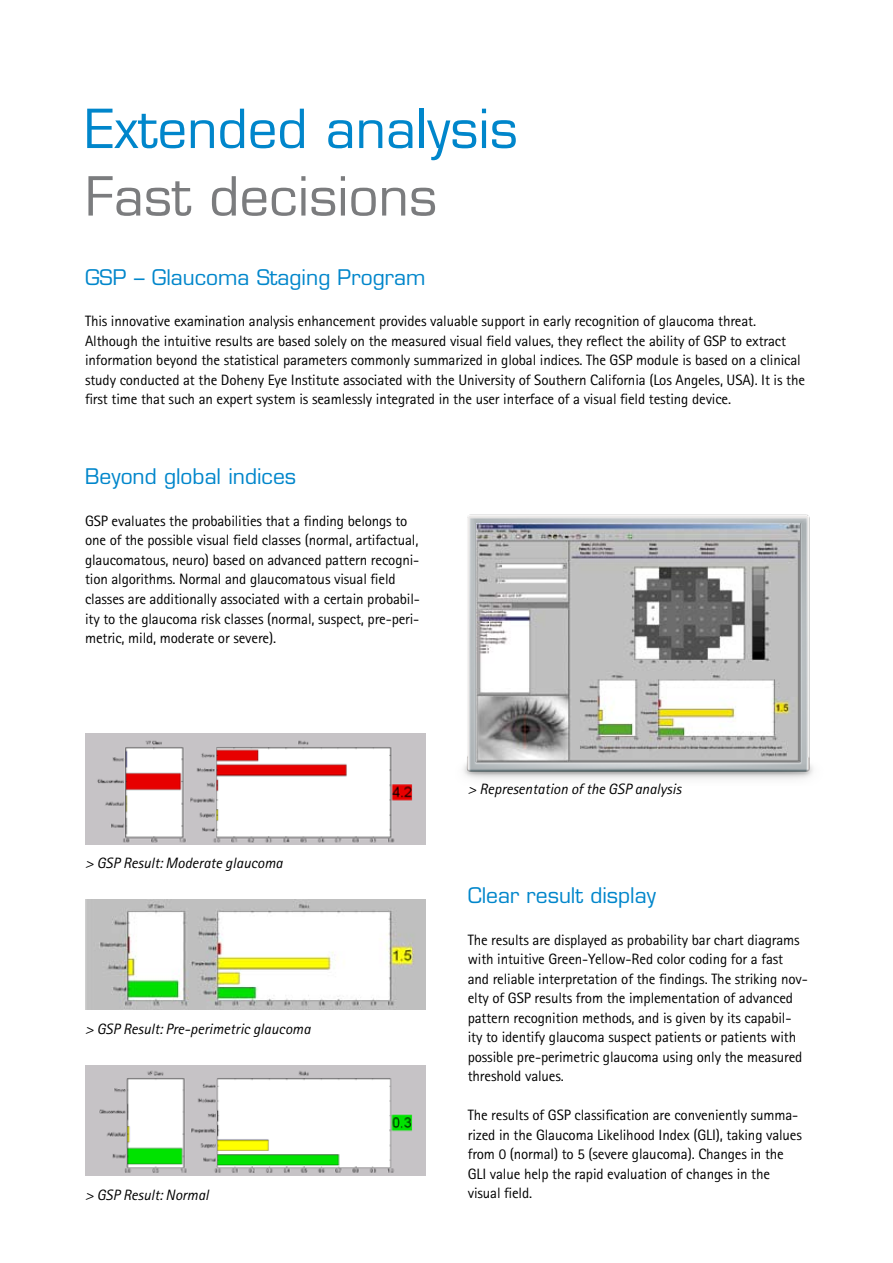
<style>
.page{position:relative;width:893px;height:1263px;background:#fff}
.page>*{position:absolute;margin:0;border:0;box-sizing:border-box;transform-origin:0 0}
.t1{font:52.5px "Eurostile";color:#0086cb}
.t2{font:52.5px "Eurostile";color:#7b7c7e}
.t3{font:21px "Eurostile";color:#0086cb}
.t4{font:15px/19.5px "Rotis Sans Serif";letter-spacing:-.01em;color:#000}
.t5{font:italic 15px "Rotis Sans Serif";color:#000}
</style>
<div class="page">
<img style="left:463px;top:514px;width:350px;height:265px">
<img style="left:477px;top:524px;width:322px;height:237px">
<img style="left:85px;top:733px;width:340px;height:111px">
<img style="left:85px;top:899px;width:340px;height:111px">
<img style="left:85px;top:1065px;width:340px;height:111px">
<h1 class="t1" style="left:85px;top:97px;width:434px">Extended analysis</h1>
<h1 class="t2" style="left:85px;top:165px;width:354px">Fast decisions</h1>
<h2 class="t3" style="left:85px;top:264px;width:342px">GSP – Glaucoma Staging Program</h2>
<p class="t4" style="left:85px;top:311px;width:721px">This innovative examination analysis enhancement provides valuable support in early recognition of glaucoma threat.<br>Although the intuitive results are based solely on the measured visual field values, they reflect the ability of GSP to extract information beyond the statistical parameters commonly summarized in global indices. The GSP module is based on a clinical study conducted at the Doheny Eye Institute associated with the University of Southern California (Los Angeles, USA). It is the first time that such an expert system is seamlessly integrated in the user interface of a visual field testing device.</p>
<h2 class="t3" style="left:85px;top:464px;width:213px">Beyond global indices</h2>
<p class="t4" style="left:85px;top:511px;width:336px">GSP evaluates the probabilities that a finding belongs to one of the possible visual field classes (normal, artifactual, glaucomatous, neuro) based on advanced pattern recogni&shy;tion algorithms. Normal and glaucomatous visual field classes are additionally associated with a certain probabil&shy;ity to the glaucoma risk classes (normal, suspect, pre-peri&shy;metric, mild, moderate or severe).</p>
<p class="t5" style="left:85px;top:854px;width:199px">&gt; GSP Result: Moderate glaucoma</p>
<p class="t5" style="left:85px;top:1020px;width:227px">&gt; GSP Result: Pre-perimetric glaucoma</p>
<p class="t5" style="left:85px;top:1185px;width:125px">&gt; GSP Result: Normal</p>
<p class="t5" style="left:468px;top:780px;width:215px">&gt; Representation of the GSP analysis</p>
<h2 class="t3" style="left:468px;top:883px;width:190px">Clear result display</h2>
<p class="t4" style="left:468px;top:930px;width:342px">The results are displayed as probability bar chart diagrams with intuitive Green-Yellow-Red color coding for a fast and reliable interpretation of the findings. The striking nov&shy;elty of GSP results from the implementation of advanced pattern recognition methods, and is given by its capabil&shy;ity to identify glaucoma suspect patients or patients with possible pre-perimetric glaucoma using only the measured threshold values.</p>
<p class="t4" style="left:468px;top:1105px;width:336px">The results of GSP classification are conveniently summa&shy;rized in the Glaucoma Likelihood Index (GLI), taking values from 0 (normal) to 5 (severe glaucoma). Changes in the GLI value help the rapid evaluation of changes in the visual field.</p>
</div>
